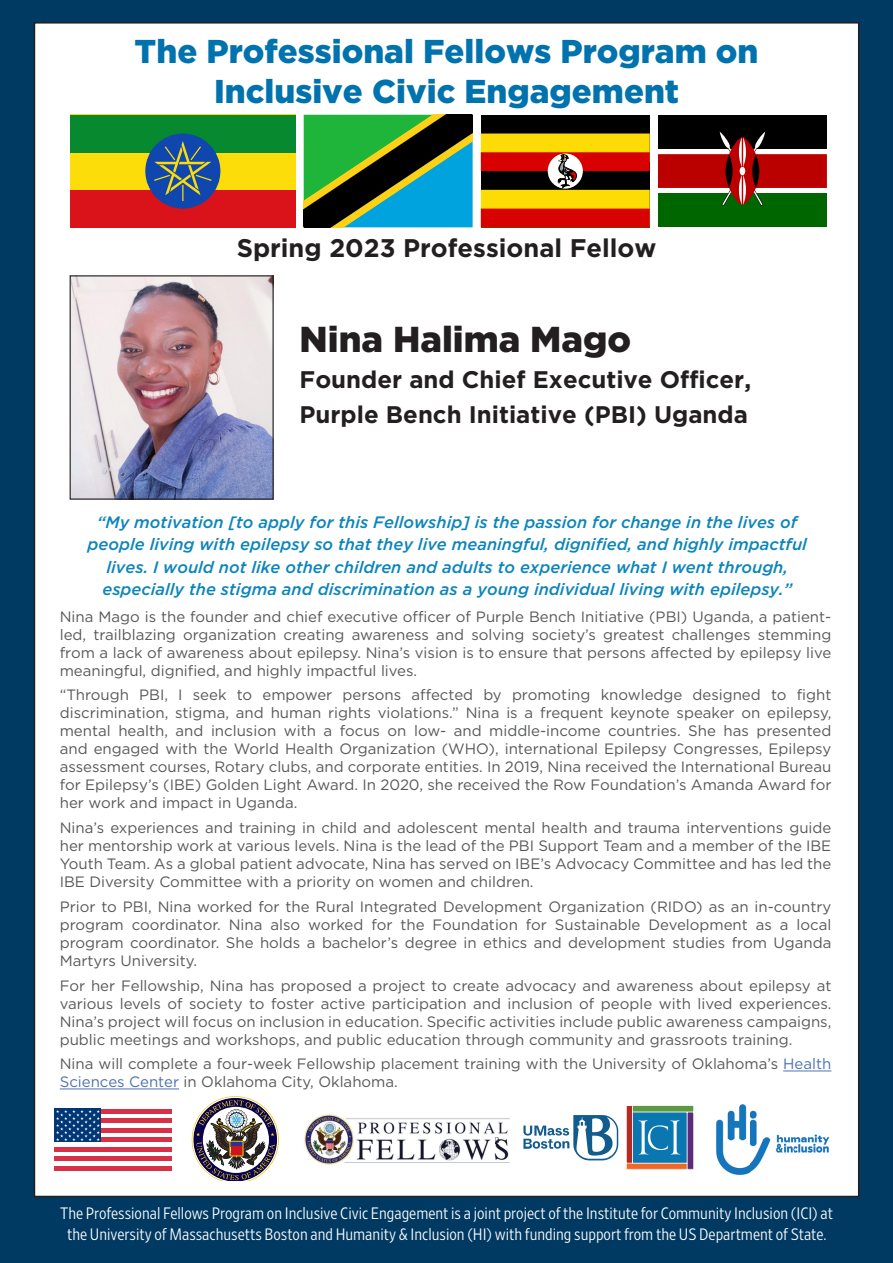
<style>
.page{position:relative;width:893px;height:1263px;background:#003a62}
.page>*{position:absolute;margin:0;border:0;box-sizing:border-box;transform-origin:0 0}
.t1{font:900 36px "Gotham";color:#231f20}
.t2{font:900 33px/39.6px "Gotham";color:#0073ae;text-align:center}
.t3{font:700 25.5px "Gotham";color:#231f20}
.t4{font:700 24px/35.5px "Gotham";color:#231f20}
.t5{font:italic 500 16.5px/22.5px "Gotham";color:#0c85bb;text-align:center}
.t6{font:300 16.5px/21px "Retina Narrow";color:#fff;text-align:center}
.t7{font:15px/18px "Gotham";color:#57585a;text-align:justify}
.s1{color:#4d72ac}
</style>
<div class="page">
<div style="left:34px;top:23px;width:825px;height:1173px;background:#fff"></div>
<hr style="left:55px;top:1147px;width:117px;height:4px;background:#d63146">
<div style="left:55px;top:1156px;width:117px;height:5px;background:#d63146"></div>
<hr style="left:55px;top:1166px;width:117px;height:4px;background:#d63146">
<hr style="left:101px;top:1109px;width:71px;height:4px;background:#d63146">
<div style="left:101px;top:1118px;width:71px;height:5px;background:#d63146"></div>
<hr style="left:101px;top:1128px;width:71px;height:4px;background:#d63146">
<div style="left:101px;top:1137px;width:71px;height:5px;background:#d63146"></div>
<div style="left:55px;top:1109px;width:46px;height:33px;background:#013775"></div>
<svg style="left:56px;top:1110px;width:44px;height:31px"></svg>
<img style="left:192px;top:1096px;width:87px;height:85px">
<img style="left:716px;top:1104px;width:114px;height:71px">
<img style="left:304px;top:1114px;width:206px;height:51px">
<svg style="left:495px;top:1137px;width:4px;height:6px"></svg>
<svg style="left:523px;top:1115px;width:95px;height:45px"></svg>
<svg style="left:626px;top:1105px;width:68px;height:65px;background:#5c849d"></svg>
<div style="left:70px;top:115px;width:225px;height:112px;background:#da121a"></div>
<div style="left:70px;top:115px;width:225px;height:75px;background:#fcdd09"></div>
<div style="left:70px;top:115px;width:225px;height:37px;background:#078930"></div>
<div style="left:145px;top:134px;width:75px;height:75px;background:#0f47af;border-radius:50%"></div>
<svg style="left:153px;top:141px;width:60px;height:60px"></svg>
<svg style="left:304px;top:115px;width:169px;height:112px;background:#277c53"></svg>
<div style="left:481px;top:115px;width:169px;height:112px;background:#000"></div>
<svg style="left:481px;top:134px;width:169px;height:93px"></svg>
<div style="left:658px;top:115px;width:169px;height:34px;background:#000"></div>
<div style="left:658px;top:194px;width:169px;height:33px;background:#060"></div>
<svg style="left:658px;top:131px;width:169px;height:75px"></svg>
<img style="left:72px;top:277px;width:200px;height:221px">
<div style="left:70px;top:275px;width:204px;height:225px;border:1px solid #231f20"></div>
<hr style="left:783px;top:1070px;width:48px;height:1px;background:#4d72ac">
<hr style="left:60px;top:1088px;width:119px;height:1px;background:#4d72ac">
<h2 class="t2" style="left:135px;top:31px;width:625px">The Professional Fellows Program on<br>Inclusive Civic Engagement</h2>
<h3 class="t3" style="left:237px;top:231px;width:421px">Spring 2023 Professional Fellow</h3>
<p class="t1" style="left:300px;top:315px;width:333px">Nina Halima Mago</p>
<p class="t4" style="left:300px;top:361px;width:453px">Founder and Chief Executive Officer,<br>Purple Bench Initiative (PBI) Uganda</p>
<p class="t5" style="left:87px;top:510px;width:721px">“My motivation [to apply for this Fellowship] is the passion for change in the lives of people living with epilepsy so that they live meaningful, dignified, and highly impactful lives. I would not like other children and adults to experience what I went through, especially the stigma and discrimination as a young individual living with epilepsy.”</p>
<p class="t7" style="left:60px;top:607px;width:773px">Nina Mago is the founder and chief executive officer of Purple Bench Initiative (PBI) Uganda, a patient&shy;led, trailblazing organization creating awareness and solving society’s greatest challenges stemming from a lack of awareness about epilepsy. Nina’s vision is to ensure that persons affected by epilepsy live meaningful, dignified, and highly impactful lives.</p>
<p class="t7" style="left:60px;top:686px;width:773px">“Through PBI, I seek to empower persons affected by promoting knowledge designed to fight discrimination, stigma, and human rights violations.” Nina is a frequent keynote speaker on epilepsy, mental health, and inclusion with a focus on low- and middle-income countries. She has presented and engaged with the World Health Organization (WHO), international Epilepsy Congresses, Epilepsy assessment courses, Rotary clubs, and corporate entities. In 2019, Nina received the International Bureau for Epilepsy’s (IBE) Golden Light Award. In 2020, she received the Row Foundation’s Amanda Award for her work and impact in Uganda.</p>
<p class="t7" style="left:60px;top:818px;width:773px">Nina’s experiences and training in child and adolescent mental health and trauma interventions guide her mentorship work at various levels. Nina is the lead of the PBI Support Team and a member of the IBE Youth Team. As a global patient advocate, Nina has served on IBE’s Advocacy Committee and has led the IBE Diversity Committee with a priority on women and children.</p>
<p class="t7" style="left:60px;top:897px;width:773px">Prior to PBI, Nina worked for the Rural Integrated Development Organization (RIDO) as an in-country program coordinator. Nina also worked for the Foundation for Sustainable Development as a local program coordinator. She holds a bachelor’s degree in ethics and development studies from Uganda Martyrs University.</p>
<p class="t7" style="left:60px;top:976px;width:773px">For her Fellowship, Nina has proposed a project to create advocacy and awareness about epilepsy at various levels of society to foster active participation and inclusion of people with lived experiences.<br>Nina’s project will focus on inclusion in education. Specific activities include public awareness campaigns, public meetings and workshops, and public education through community and grassroots training.</p>
<p class="t7" style="left:60px;top:1055px;width:773px">Nina will complete a four-week Fellowship placement training with the University of Oklahoma’s <span class="s1">Health<br>Sciences Center</span> in Oklahoma City, Oklahoma.</p>
<p class="t6" style="left:60px;top:1203px;width:774px">The Professional Fellows Program on Inclusive Civic Engagement is a joint project of the Institute for Community Inclusion (ICI) at the University of Massachusetts Boston and Humanity &amp; Inclusion (HI) with funding support from the US Department of State.</p>
</div>
